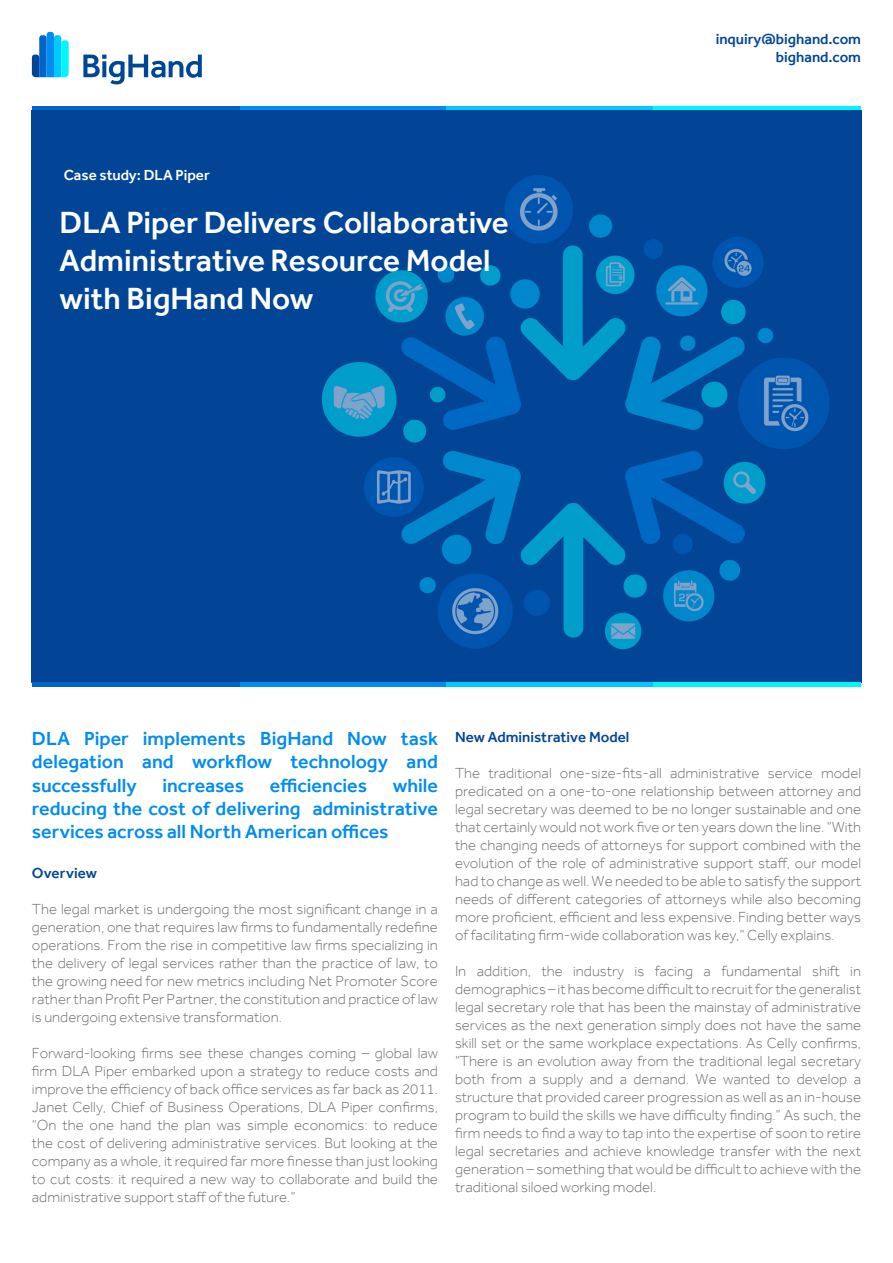
<style>
.page{position:relative;width:893px;height:1263px;background:#fff}
.page>*{position:absolute;margin:0;border:0;box-sizing:border-box;transform-origin:0 0}
.t1{font:500 31.5px/37.8px "Effra";color:#fff}
.t2{font:500 19.5px/23.4px "Effra";color:#008cf0;text-align:justify}
.t3{font:300 15px/18px "Effra";color:#6d6e71;text-align:justify}
.t4{font:500 15px/18px "Effra";color:#004696;text-align:right}
.t5{font:500 15px "Effra";color:#fff}
</style>
<div class="page">
<svg style="left:32px;top:32px;width:37px;height:45px"></svg>
<svg style="left:83px;top:55px;width:119px;height:29px"></svg>
<div style="left:239px;top:106px;width:207px;height:5px;background:#008cf0"></div>
<div style="left:32px;top:106px;width:207px;height:5px;background:#0064c8"></div>
<div style="left:446px;top:106px;width:208px;height:5px;background:#00c9ff"></div>
<div style="left:654px;top:106px;width:207px;height:5px;background:#00f5ff"></div>
<img style="left:32px;top:111px;width:829px;height:571px">
<div style="left:239px;top:682px;width:207px;height:5px;background:#008cf0"></div>
<div style="left:32px;top:682px;width:207px;height:5px;background:#0064c8"></div>
<div style="left:446px;top:682px;width:208px;height:5px;background:#00c9ff"></div>
<div style="left:654px;top:682px;width:207px;height:5px;background:#00f5ff"></div>
<p class="t5" style="left:64px;top:166px;width:147px">Case study: DLA Piper</p>
<p class="t1" style="left:60px;top:203px;width:451px">DLA Piper Delivers Collaborative<br>Administrative Resource Model</p>
<p class="t1" style="left:60px;top:279px;width:256px">with BigHand Now</p>
<p class="t4" style="left:716px;top:30px;width:147px">inquiry@bighand.com bighand.com</p>
<p class="t2" style="left:32px;top:726px;width:408px">DLA Piper implements BigHand Now task delegation and workflow technology and successfully</p>
<p class="t2" style="left:162px;top:773px;width:83px">increases</p>
<p class="t2" style="left:270px;top:773px;width:99px">efficiencies</p>
<p class="t2" style="left:32px;top:773px;width:408px;text-indent:361px">while reducing the cost of delivering administrative services across all North American offices</p>
<p class="t4" style="left:32px;top:864px;width:67px">Overview</p>
<p class="t3" style="left:32px;top:900px;width:408px">The legal market is undergoing the most significant change in a generation, one that requires law firms to fundamentally redefine operations. From the rise in competitive law firms specializing in the delivery of legal services rather than the practice of law, to the growing need for new metrics including Net Promoter Score rather than Profit Per Partner, the constitution and practice of law is undergoing extensive transformation.</p>
<p class="t3" style="left:32px;top:1044px;width:408px">Forward-looking firms see these changes coming – global law firm DLA Piper embarked upon a strategy to reduce costs and improve the efficiency of back office services as far back as 2011.<br>Janet Celly, Chief of Business Operations, DLA Piper confirms, “On the one hand the plan was simple economics: to reduce the cost of delivering administrative services. But looking at the company as a whole, it required far more finesse than just looking to cut costs: it required a new way to collaborate and build the administrative support staff of the future.”</p>
<p class="t4" style="left:455px;top:728px;width:176px">New Administrative Model</p>
<p class="t3" style="left:455px;top:764px;width:408px">The traditional one-size-fits-all administrative service model predicated on a one-to-one relationship between attorney and legal secretary was deemed to be no longer sustainable and one that certainly would not work five or ten years down the line. “With the changing needs of attorneys for support combined with the evolution of the role of administrative support staff, our model had to change as well. We needed to be able to satisfy the support needs of different categories of attorneys while also becoming more proficient, efficient and less expensive. Finding better ways of facilitating firm-wide collaboration was key,” Celly explains.</p>
<p class="t3" style="left:455px;top:962px;width:408px">In addition, the industry is facing a fundamental shift in demographics – it has become difficult to recruit for the generalist legal secretary role that has been the mainstay of administrative services as the next generation simply does not have the same skill set or the same workplace expectations. As Celly confirms, “There is an evolution away from the traditional legal secretary both from a supply and a demand. We wanted to develop a structure that provided career progression as well as an in-house program to build the skills we have difficulty finding.” As such, the firm needs to find a way to tap into the expertise of soon to retire legal secretaries and achieve knowledge transfer with the next generation – something that would be difficult to achieve with the traditional siloed working model.</p>
</div>
